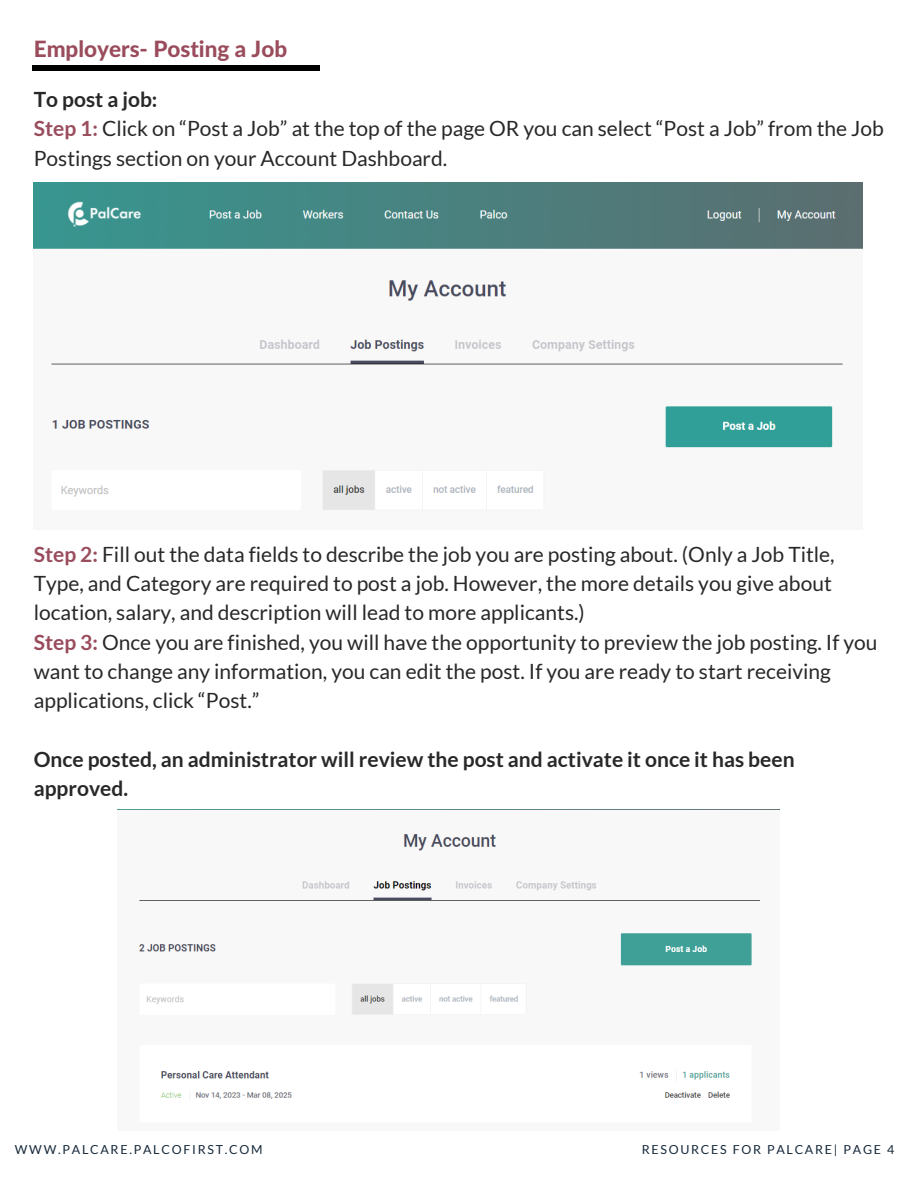
<style>
.page{position:relative;width:918px;height:1188px;background:#fff}
.page>*{position:absolute;margin:0;border:0;box-sizing:border-box;transform-origin:0 0}
.t1{font:800 22.5px "Lato Latin";color:#9a4c5c}
.t2{font:21px/29.2px "Lato";color:#282828}
.t3{font:700 21px/29.2px "Lato";color:#282828}
.t4{font:12.45px "Lato";letter-spacing:.14em;color:#15283a}
.s1{font-weight:700;color:#9a4d5d}
.s2{font-weight:700;color:#9a4c5c}
</style>
<div class="page">
<div style="left:32px;top:65px;width:287px;height:6px;background:#000"></div>
<img style="left:34px;top:183px;width:829px;height:327px">
<img style="left:117px;top:809px;width:663px;height:290px">
<p class="t1" style="left:34px;top:39px;width:255px">Employers- Posting a Job</p>
<p class="t3" style="left:34px;top:84px;width:125px">To post a job:</p>
<p class="t2" style="left:34px;top:114px;width:852px"><span class="s1">Step 1:</span> Click on “Post a Job” at the top of the page OR you can select “Post a Job” from the Job<br>Postings section on your Account Dashboard.</p>
<p class="t2" style="left:34px;top:539px;width:802px"><span class="s1">Step 2:</span> Fill out the data fields to describe the job you are posting about. (Only a Job Title,<br>Type, and Category are required to post a job. However, the more details you give about location, salary, and description will lead to more applicants.)</p>
<p class="t2" style="left:34px;top:627px;width:845px"><span class="s2">Step 3:</span> Once you are finished, you will have the opportunity to preview the job posting. If you want to change any information, you can edit the post. If you are ready to start receiving applications, click “Post.”</p>
<p class="t3" style="left:34px;top:744px;width:762px">Once posted, an administrator will review the post and activate it once it has been approved.</p>
<p class="t4" style="left:15px;top:1142px;width:249px">WWW.PALCARE.PALCOFIRST.COM</p>
<p class="t4" style="left:642px;top:1142px;width:254px">RESOURCES FOR PALCARE| PAGE 4</p>
</div>
